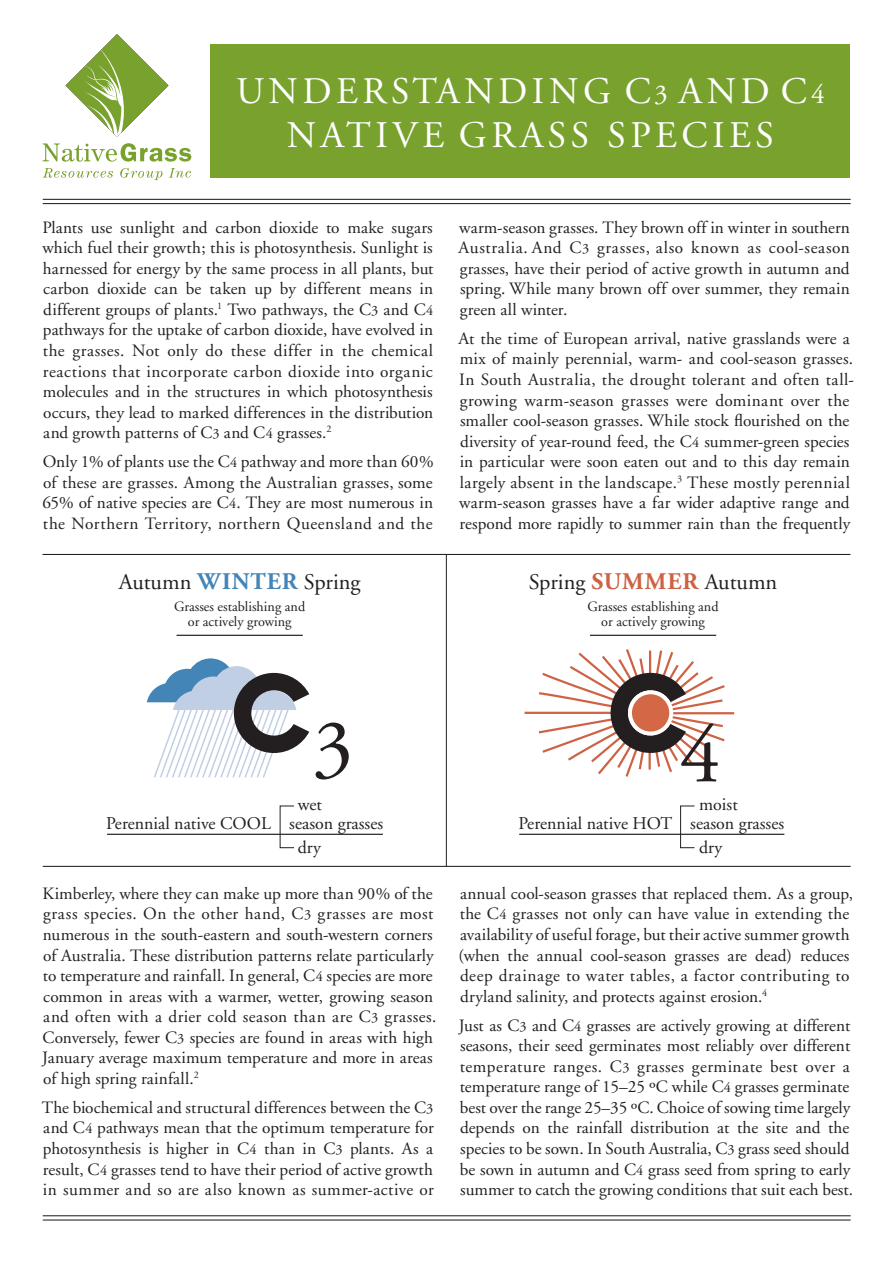
<style>
.page{position:relative;width:893px;height:1263px;background:#fff}
.page>*{position:absolute;margin:0;border:0;box-sizing:border-box;transform-origin:0 0}
.t1{font:37.5px/43.5px "Adobe Garamond";letter-spacing:.12em;color:#fff;text-align:center}
.t2{font:22.35px "Adobe Garamond";color:#231f20}
.t3{font:17.85px "Adobe Garamond";color:#231f20}
.t4{font:17.25px/20.5px "Adobe Garamond";color:#231f20;text-align:justify}
.t5{font:14.1px/14.9px "Adobe Garamond";color:#231f20;text-align:center}
.s1{font-size:27.3px}
.s2{font-size:14.25px}
.s3{font-weight:700;font-size:23.85px;color:#4385b7}
.s4{font-weight:700;font-size:23.85px;color:#cd6344}
</style>
<div class="page">
<div style="left:210px;top:44px;width:640px;height:134px;background:#78a22d"></div>
<svg style="left:169px;top:168px;width:22px;height:10px"></svg>
<svg style="left:43px;top:168px;width:70px;height:10px"></svg>
<svg style="left:120px;top:168px;width:43px;height:12px"></svg>
<svg style="left:43px;top:143px;width:148px;height:19px"></svg>
<svg style="left:66px;top:34px;width:102px;height:103px"></svg>
<hr style="left:43px;top:1215px;width:808px;height:1px;background:#231f20">
<hr style="left:43px;top:1219px;width:808px;height:1px;background:#231f20">
<hr style="left:43px;top:199px;width:808px;height:1px;background:#231f20">
<hr style="left:43px;top:203px;width:808px;height:1px;background:#231f20">
<hr style="left:590px;top:635px;width:126px;height:1px;background:#231f20">
<div style="left:680px;top:805px;width:15px;height:43px;border:1px solid #231f20"></div>
<hr style="left:519px;top:834px;width:265px;height:1px;background:#231f20">
<hr style="left:524px;top:712px;width:104px;height:2px;background:#cd6344">
<svg style="left:536px;top:649px;width:199px;height:132px"></svg>
<svg style="left:316px;top:722px;width:33px;height:57px"></svg>
<hr style="left:177px;top:635px;width:126px;height:1px;background:#231f20">
<hr style="left:107px;top:834px;width:276px;height:1px;background:#231f20">
<svg style="left:147px;top:658px;width:162px;height:120px"></svg>
<hr style="left:43px;top:554px;width:807px;height:1px;background:#231f20">
<hr style="left:446px;top:555px;width:1px;height:311px;background:#231f20">
<hr style="left:43px;top:866px;width:808px;height:1px;background:#231f20">
<h1 class="t1" style="left:236px;top:71px;width:590px">Understanding C<span class="s1">3</span> and C<span class="s1">4 </span>native grass species</h1>
<p class="t4" style="left:42px;top:217px;width:393px">Plants use sunlight and carbon dioxide to make sugars which fuel their growth; this is photosynthesis. Sunlight is harnessed for energy by the same process in all plants, but carbon dioxide can be taken up by different means in different groups of plants.<sup>1</sup> Two pathways, the C<span class="s2">3</span> and C<span class="s2">4 </span>pathways for the uptake of carbon dioxide, have evolved in the grasses. Not only do these differ in the chemical reactions that incorporate carbon dioxide into organic molecules and in the structures in which photosynthesis occurs, they lead to marked differences in the distribution and growth patterns of C<span class="s2">3</span> and C<span class="s2">4</span> grasses.<sup>2</sup></p>
<p class="t4" style="left:43px;top:452px;width:393px">Only 1% of plants use the C<span class="s2">4</span> pathway and more than 60% of these are grasses. Among the Australian grasses, some 65% of native species are C<span class="s2">4</span>. They are most numerous in the Northern Territory, northern Queensland and the</p>
<p class="t2" style="left:119px;top:570px;width:243px">Autumn <span class="s3">WINTER</span> Spring</p>
<p class="t5" style="left:174px;top:599px;width:133px">Grasses establishing and or actively growing</p>
<p class="t4" style="left:458px;top:217px;width:393px">warm-season grasses. They brown off in winter in southern Australia. And C<span class="s2">3</span> grasses, also known as cool-season grasses, have their period of active growth in autumn and spring. While many brown off over summer, they remain green all winter.</p>
<p class="t4" style="left:458px;top:329px;width:397px;text-align:left">At the time of European arrival, native grasslands were a mix of mainly perennial, warm- and cool-season grasses.<br>In South Australia, the drought tolerant and often tall&shy;growing warm-season grasses were dominant over the smaller cool-season grasses. While stock flourished on the diversity of year-round feed, the C<span class="s2">4</span> summer-green species in particular were soon eaten out and to this day remain largely absent in the landscape.<sup>3</sup> These mostly perennial warm-season grasses have a far wider adaptive range and respond more rapidly to summer rain than the frequently</p>
<p class="t2" style="left:529px;top:570px;width:250px">Spring <span class="s4">SUMMER</span> Autumn</p>
<p class="t5" style="left:587px;top:599px;width:133px">Grasses establishing and or actively growing</p>
<p class="t3" style="left:298px;top:795px;width:26px">wet</p>
<p class="t3" style="left:298px;top:838px;width:25px">dry</p>
<p class="t3" style="left:106px;top:813px;width:279px">Perennial native COOL season grasses</p>
<p class="t4" style="left:42px;top:883px;width:396px;text-align:left">Kimberley, where they can make up more than 90% of the grass species. On the other hand, C<span class="s2">3</span> grasses are most numerous in the south-eastern and south-western corners of Australia. These distribution patterns relate particularly to temperature and rainfall. In general, C<span class="s2">4</span> species are more common in areas with a warmer, wetter, growing season and often with a drier cold season than are C<span class="s2">3</span> grasses.<br>Conversely, fewer C<span class="s2">3</span> species are found in areas with high January average maximum temperature and more in areas of high spring rainfall.<sup>2</sup></p>
<p class="t4" style="left:42px;top:1097px;width:393px">The biochemical and structural differences between the C<span class="s2">3 </span>and C<span class="s2">4</span> pathways mean that the optimum temperature for photosynthesis is higher in C<span class="s2">4</span> than in C<span class="s2">3</span> plants. As a result, C<span class="s2">4</span> grasses tend to have their period of active growth in summer and so are also known as summer-active or</p>
<p class="t3" style="left:699px;top:795px;width:40px">moist</p>
<p class="t3" style="left:699px;top:838px;width:25px">dry</p>
<p class="t3" style="left:518px;top:813px;width:267px">Perennial native HOT season grasses</p>
<p class="t4" style="left:459px;top:883px;width:396px;text-align:left">annual cool-season grasses that replaced them. As a group, the C<span class="s2">4</span> grasses not only can have value in extending the availability of useful forage, but their active summer growth (when the annual cool-season grasses are dead) reduces deep drainage to water tables, a factor contributing to dryland salinity, and protects against erosion.<sup>4</sup></p>
<p class="t4" style="left:459px;top:1015px;width:396px;text-align:left">Just as C<span class="s2">3</span> and C<span class="s2">4</span> grasses are actively growing at different seasons, their seed germinates most reliably over different temperature ranges. C<span class="s2">3</span> grasses germinate best over a temperature range of 15–25 ºC while C<span class="s2">4</span> grasses germinate best over the range 25–35 ºC. Choice of sowing time largely depends on the rainfall distribution at the site and the species to be sown. In South Australia, C<span class="s2">3</span> grass seed should be sown in autumn and C<span class="s2">4</span> grass seed from spring to early summer to catch the growing conditions that suit each best.</p>
</div>
